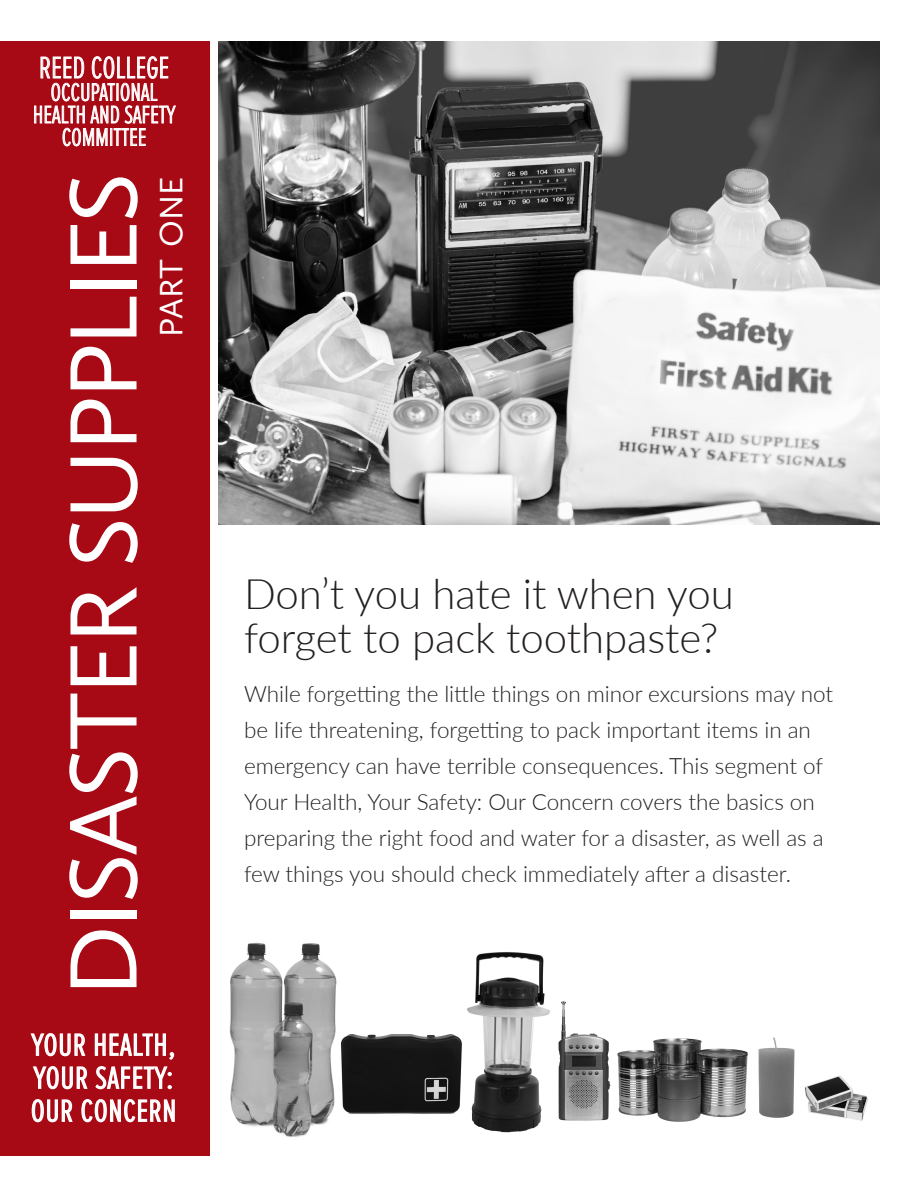
<style>
.page{position:relative;width:918px;height:1188px;background:#fff}
.page>*{position:absolute;margin:0;border:0;box-sizing:border-box;transform-origin:0 0}
.t1{font:99px "Calluna Sans W01";letter-spacing:-.03em;color:#fff}
.Intro_Sidebar{font:300 42px/43.5px "Lato";color:#231f20}
.t2{font:33.6px "Calluna Sans W01";color:#fff}
.t3{font:300 31.5px "Proxima Nova A Ex Cn";letter-spacing:.02em;color:#fff;scale:1.07 1}
.t4{font:300 31.5px "Proxima Nova A Ex Cn";color:#fff}
.t5{font:300 25.5px/22.5px "Proxima Nova A Ex Cn";color:#fff;text-align:center}
.Intro_Sidebar-2{font:300 22.5px/36px "Lato";color:#231f20}
</style>
<div class="page">
<img style="left:218px;top:41px;width:661px;height:484px">
<img style="left:804px;top:1075px;width:64px;height:46px">
<img style="left:467px;top:952px;width:83px;height:181px">
<img style="left:617px;top:1038px;width:130px;height:84px">
<img style="left:558px;top:1001px;width:53px;height:120px">
<img style="left:341px;top:1034px;width:121px;height:80px">
<img style="left:229px;top:942px;width:108px;height:195px">
<img style="left:758px;top:1037px;width:37px;height:81px">
<div style="left:0;top:41px;width:209px;height:1115px;background:#a70a15"></div>
<svg style="left:30px;top:1033px;width:56px;height:24px"></svg>
<svg style="left:32px;top:1066px;width:56px;height:24px"></svg>
<svg style="left:94px;top:1033px;width:81px;height:57px"></svg>
<svg style="left:31px;top:1099px;width:42px;height:24px"></svg>
<svg style="left:81px;top:1099px;width:94px;height:24px"></svg>
<svg style="left:34px;top:56px;width:142px;height:90px"></svg>
<p class="t4" style="left:39px;top:51px;width:132px">REED COLLEGE</p>
<p class="t5" style="left:33px;top:81px;width:144px">OCCUPATIONAL<br>HEALTH AND SAFETY<br>COMMITTEE</p>
<p class="t2" style="left:153px;top:337px;width:162px;rotate:-90deg">part one</p>
<p class="t1" style="left:50px;top:997px;width:826px;rotate:-90deg">DISASTER SUPPLIES</p>
<p class="t3" style="left:32px;top:1028px;width:136px">YOUR HEALTH,</p>
<p class="t3" style="left:34px;top:1061px;width:132px">YOUR SAFETY:</p>
<p class="t3" style="left:31px;top:1094px;width:138px">OUR CONCERN</p>
<p class="Intro_Sidebar" style="left:244px;top:571px;width:491px">Don’t you hate it when you forget to pack toothpaste?</p>
<p class="Intro_Sidebar-2" style="left:244px;top:676px;width:591px">While forgetting the little things on minor excursions may not be life threatening, forgetting to pack important items in an emergency can have terrible consequences. This segment of Your Health, Your Safety: Our Concern covers the basics on preparing the right food and water for a disaster, as well as a few things you should check immediately after a disaster.</p>
</div>
